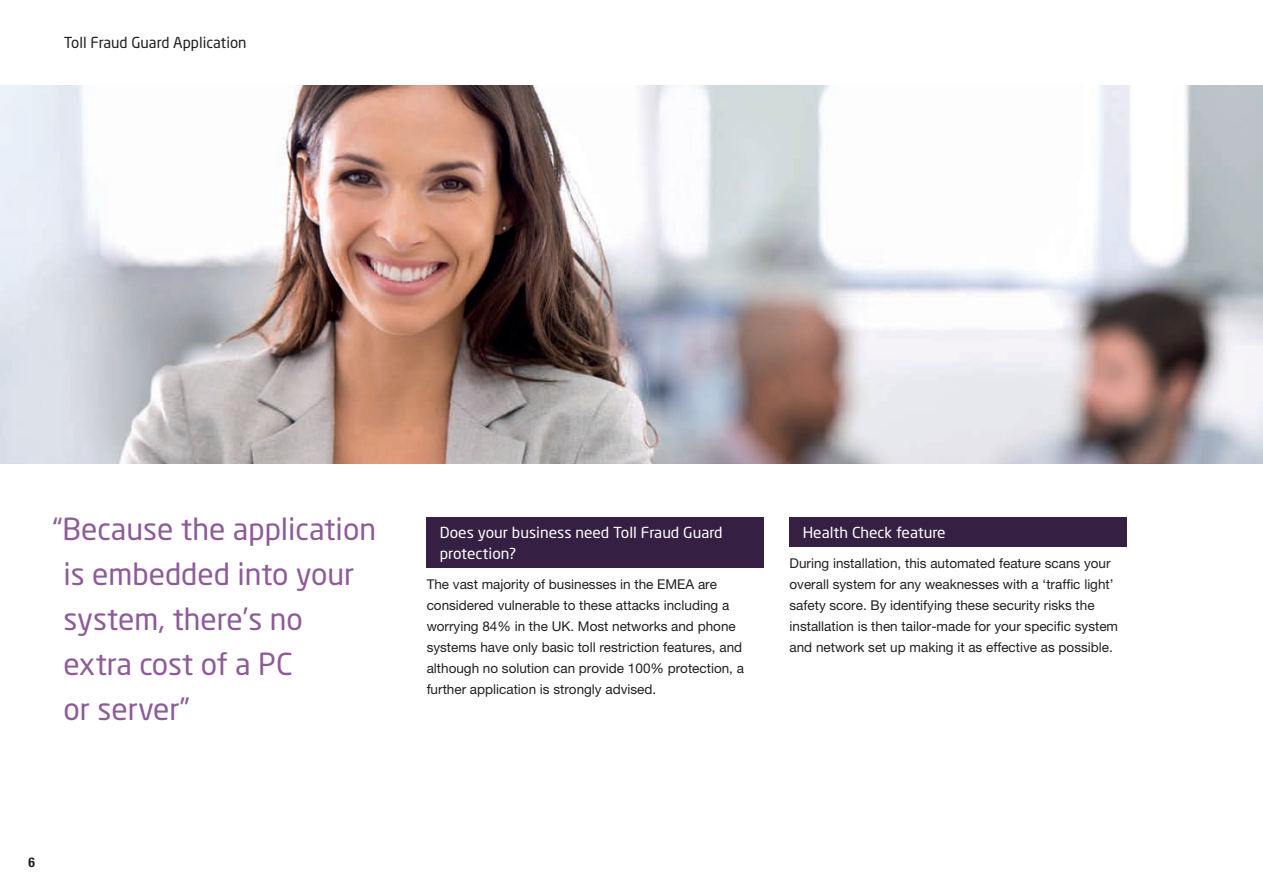
<style>
.page{position:relative;width:1263px;height:893px;background:#fff}
.page>*{position:absolute;margin:0;border:0;box-sizing:border-box;transform-origin:0 0}
.t1{font:30px/45px "Neo Sans Std";color:#8e5b99}
.t2{font:15px/21px "Neo Sans Std";color:#fff}
.t3{font:15px "Neo Sans Std";color:#231f20}
.t4{font:13.5px/21px "Helvetica Neue LT Pro";color:#231f20}
.t5{font:700 condensed 13.5px "Helvetica Neue LT Pro";color:#231f20}
</style>
<div class="page">
<img style="left:0;top:85px;width:1263px;height:378px">
<div style="left:427px;top:517px;width:337px;height:51px;background:#351f42"></div>
<div style="left:789px;top:517px;width:338px;height:30px;background:#351f42"></div>
<p class="t3" style="left:64px;top:34px;width:184px">Toll Fraud Guard Application</p>
<h1 class="t1" style="left:63px;top:506px;width:314px;text-indent:-11px">“Because the application is embedded into your system, there’s no extra cost of a PC<br>or server”</h1>
<p class="t2" style="left:440px;top:522px;width:284px">Does your business need Toll Fraud Guard protection?</p>
<p class="t4" style="left:427px;top:574px;width:319px">The vast majority of businesses in the EMEA are considered vulnerable to these attacks including a worrying 84% in the UK. Most networks and phone systems have only basic toll restriction features, and although no solution can provide 100% protection, a further application is strongly advised.</p>
<p class="t2" style="left:803px;top:522px;width:145px">Health Check feature</p>
<p class="t4" style="left:789px;top:553px;width:330px">During installation, this automated feature scans your overall system for any weaknesses with a ‘traffic light’ safety score. By identifying these security risks the installation is then tailor-made for your specific system and network set up making it as effective as possible.</p>
<p class="t5" style="left:29px;top:854px;width:8px">6</p>
</div>
